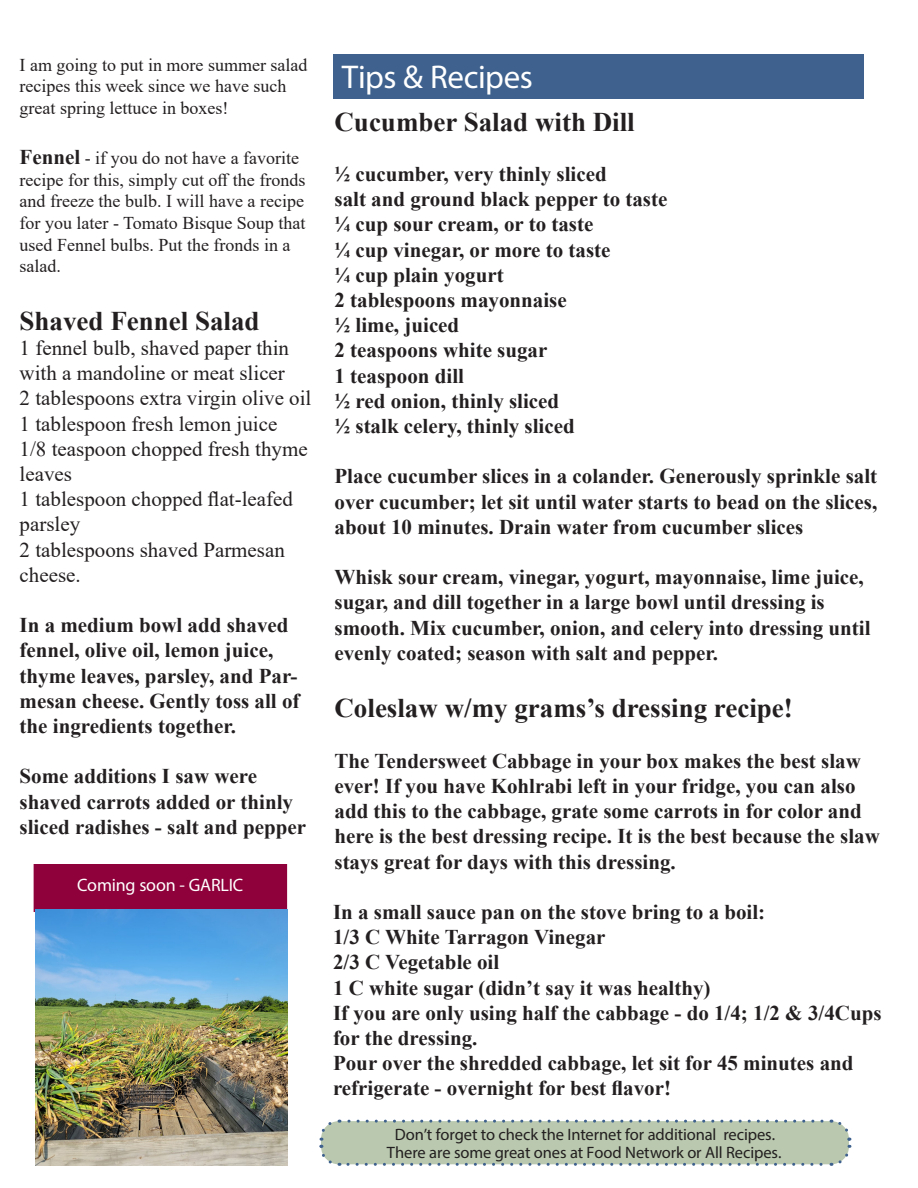
<style>
.page{position:relative;width:918px;height:1188px;background:#fff}
.page>*{position:absolute;margin:0;border:0;box-sizing:border-box;transform-origin:0 0}
.t1{font:33px "Myriad Pro";letter-spacing:-.015em;color:#fff}
.t2{font:700 27px "Times New Roman";color:#231f20}
.t3{font:700 21px/25.2px "Times New Roman";color:#231f20}
.t4{font:21px/25.2px "Times New Roman";color:#231f20}
.t5{font:18px/21.6px "Times New Roman";color:#231f20}
.t6{font:18px "Myriad Pro";letter-spacing:-.01em;color:#fff}
.t7{font:16.5px/18px "Myriad Pro";letter-spacing:-.005em;color:#231f20;text-align:center}
.s1{font-weight:700;font-size:21px}
</style>
<div class="page">
<div style="left:34px;top:865px;width:252px;height:46px;background:#8e013a"></div>
<div style="left:34px;top:864px;width:253px;height:48px;border:2px solid #8e013a"></div>
<img style="left:36px;top:909px;width:251px;height:257px">
<div style="left:333px;top:54px;width:531px;height:45px;background:#3e618d"></div>
<svg style="left:319px;top:1119px;width:533px;height:47px;background:#bac8b3"></svg>
<p class="t5" style="left:20px;top:53px;width:289px">I am going to put in more summer salad recipes this week since we have such great spring lettuce in boxes!</p>
<p class="t5" style="left:20px;top:147px;width:287px"><span class="s1">Fennel</span> - if you do not have a favorite recipe for this, simply cut off the fronds and freeze the bulb. I will have a recipe for you later - Tomato Bisque Soup that used Fennel bulbs. Put the fronds in a salad.</p>
<p class="t2" style="left:20px;top:301px;width:242px">Shaved Fennel Salad</p>
<p class="t4" style="left:20px;top:335px;width:271px">1 fennel bulb, shaved paper thin with a mandoline or meat slicer</p>
<p class="t4" style="left:20px;top:385px;width:293px">2 tablespoons extra virgin olive oil</p>
<p class="t4" style="left:20px;top:410px;width:259px">1 tablespoon fresh lemon juice</p>
<p class="t4" style="left:20px;top:435px;width:290px">1/8 teaspoon chopped fresh thyme leaves</p>
<p class="t4" style="left:20px;top:486px;width:275px">1 tablespoon chopped flat-leafed parsley</p>
<p class="t4" style="left:20px;top:536px;width:267px">2 tablespoons shaved Parmesan cheese.</p>
<p class="t3" style="left:20px;top:612px;width:281px">In a medium bowl add shaved fennel, olive oil, lemon juice, thyme leaves, parsley, and Par&shy;mesan cheese. Gently toss all of the ingredients together.</p>
<p class="t3" style="left:20px;top:763px;width:288px">Some additions I saw were shaved carrots added or thinly sliced radishes - salt and pepper</p>
<p class="t6" style="left:77px;top:874px;width:168px">Coming soon - GARLIC</p>
<p class="t1" style="left:342px;top:57px;width:193px">Tips &amp; Recipes</p>
<p class="t2" style="left:334px;top:102px;width:302px">Cucumber Salad with Dill</p>
<p class="t3" style="left:334px;top:161px;width:274px">½ cucumber, very thinly sliced</p>
<p class="t3" style="left:334px;top:186px;width:334px">salt and ground black pepper to taste</p>
<p class="t3" style="left:334px;top:211px;width:260px">¼ cup sour cream, or to taste</p>
<p class="t3" style="left:334px;top:236px;width:278px">¼ cup vinegar, or more to taste</p>
<p class="t3" style="left:334px;top:262px;width:171px">¼ cup plain yogurt</p>
<p class="t3" style="left:334px;top:287px;width:234px">2 tablespoons mayonnaise</p>
<p class="t3" style="left:334px;top:312px;width:126px">½ lime, juiced</p>
<p class="t3" style="left:334px;top:337px;width:214px">2 teaspoons white sugar</p>
<p class="t3" style="left:334px;top:362px;width:131px">1 teaspoon dill</p>
<p class="t3" style="left:334px;top:388px;width:226px">½ red onion, thinly sliced</p>
<p class="t3" style="left:334px;top:413px;width:242px">½ stalk celery, thinly sliced</p>
<p class="t3" style="left:334px;top:463px;width:544px;text-align:justify">Place cucumber slices in a colander. Generously sprinkle salt over cucumber; let sit until water starts to bead on the slices, about 10 minutes. Drain water from cucumber slices</p>
<p class="t3" style="left:334px;top:564px;width:538px">Whisk sour cream, vinegar, yogurt, mayonnaise, lime juice, sugar, and dill together in a large bowl until dressing is smooth. Mix cucumber, onion, and celery into dressing until evenly coated; season with salt and pepper.</p>
<p class="t2" style="left:334px;top:689px;width:460px">Coleslaw w/my grams’s dressing recipe!</p>
<p class="t3" style="left:334px;top:748px;width:547px">The Tendersweet Cabbage in your box makes the best slaw ever! If you have Kohlrabi left in your fridge, you can also add this to the cabbage, grate some carrots in for color and here is the best dressing recipe. It is the best because the slaw stays great for days with this dressing.</p>
<p class="t3" style="left:333px;top:899px;width:434px">In a small sauce pan on the stove bring to a boil:</p>
<p class="t3" style="left:333px;top:924px;width:274px">1/3 C White Tarragon Vinegar</p>
<p class="t3" style="left:333px;top:949px;width:168px">2/3 C Vegetable oil</p>
<p class="t3" style="left:333px;top:974px;width:379px">1 C white sugar (didn’t say it was healthy)</p>
<p class="t3" style="left:333px;top:1000px;width:550px">If you are only using half the cabbage - do 1/4; 1/2 &amp; 3/4Cups for the dressing.</p>
<p class="t3" style="left:333px;top:1050px;width:522px">Pour over the shredded cabbage, let sit for 45 minutes and refrigerate - overnight for best flavor!</p>
<p class="t7" style="left:387px;top:1125px;width:396px">Don’t forget to check the Internet for additional recipes.<br>There are some great ones at Food Network or All Recipes.</p>
</div>
